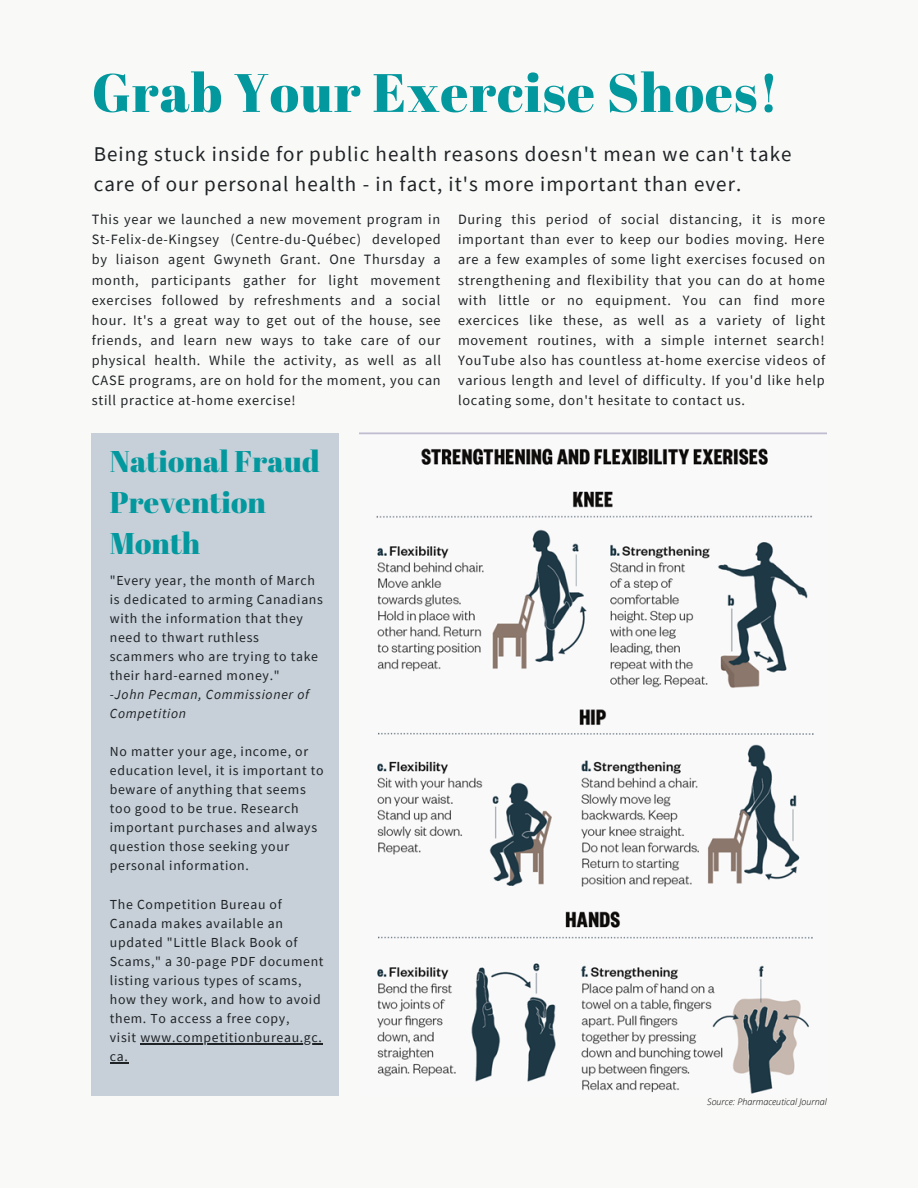
<style>
.page{position:relative;width:918px;height:1188px;background:#f9f9f7}
.page>*{position:absolute;margin:0;border:0;box-sizing:border-box;transform-origin:0 0}
.t1{font:54px "Abril Fatface";letter-spacing:.02em;color:#03989e}
.t2{font:30px/41px "Abril Fatface";letter-spacing:.005em;color:#03989e}
.t3{font:21px/29.7px "Source Sans Pro";letter-spacing:.05em;color:#1f2326}
.t4{font:14.25px/20.1px "Source Sans Pro";letter-spacing:.05em;color:#1f2326;text-align:justify}
.t5{font:13.8px/19px "Source Sans Pro";letter-spacing:.05em;color:#1f2326}
.t6{font:italic 13.8px/19px "Source Sans Pro";letter-spacing:.05em;color:#1f2326}
.t7{font:italic 300 9px "Open Sans";color:#000}
</style>
<div class="page">
<img style="left:360px;top:433px;width:467px;height:661px">
<div style="left:92px;top:433px;width:247px;height:662px;background:#c7d0d8"></div>
<hr style="left:140px;top:1043px;width:183px;height:1px;background:#1f2326">
<svg style="left:110px;top:1062px;width:19px;height:1px"></svg>
<h1 class="t1" style="left:92px;top:55px;width:689px">Grab Your Exercise Shoes!</h1>
<h3 class="t3" style="left:94px;top:139px;width:699px">Being stuck inside for public health reasons doesn't mean we can't take care of our personal health - in fact, it's more important than ever.</h3>
<p class="t4" style="left:92px;top:209px;width:351px">This year we launched a new movement program in St-Felix-de-Kingsey (Centre-du-Québec) developed by liaison agent Gwyneth Grant. One Thursday a month, participants gather for light movement exercises followed by refreshments and a social hour. It's a great way to get out of the house, see friends, and learn new ways to take care of our physical health. While the activity, as well as all CASE programs, are on hold for the moment, you can still practice at-home exercise!</p>
<h2 class="t2" style="left:110px;top:440px;width:211px">National Fraud<br>Prevention<br>Month</h2>
<p class="t5" style="left:110px;top:570px;width:215px">"Every year, the month of March is dedicated to arming Canadians with the information that they need to thwart ruthless scammers who are trying to take their hard-earned money."</p>
<p class="t6" style="left:110px;top:685px;width:201px">-John Pecman, Commissioner of<br>Competition</p>
<p class="t5" style="left:110px;top:742px;width:215px">No matter your age, income, or education level, it is important to beware of anything that seems too good to be true. Research important purchases and always question those seeking your personal information.</p>
<p class="t5" style="left:110px;top:894px;width:215px">The Competition Bureau of<br>Canada makes available an updated "Little Black Book of<br>Scams," a 30-page PDF document listing various types of scams, how they work, and how to avoid them. To access a free copy,<br>visit www.competitionbureau.gc. ca.</p>
<p class="t4" style="left:458px;top:209px;width:369px">During this period of social distancing, it is more important than ever to keep our bodies moving. Here are a few examples of some light exercises focused on strengthening and flexibility that you can do at home with little or no equipment. You can find more exercices like these, as well as a variety of light movement routines, with a simple internet search!<br>YouTube also has countless at-home exercise videos of various length and level of difficulty. If you'd like help locating some, don't hesitate to contact us.</p>
<p class="t7" style="left:707px;top:1096px;width:121px">Source: Pharmaceutical Journal</p>
</div>
